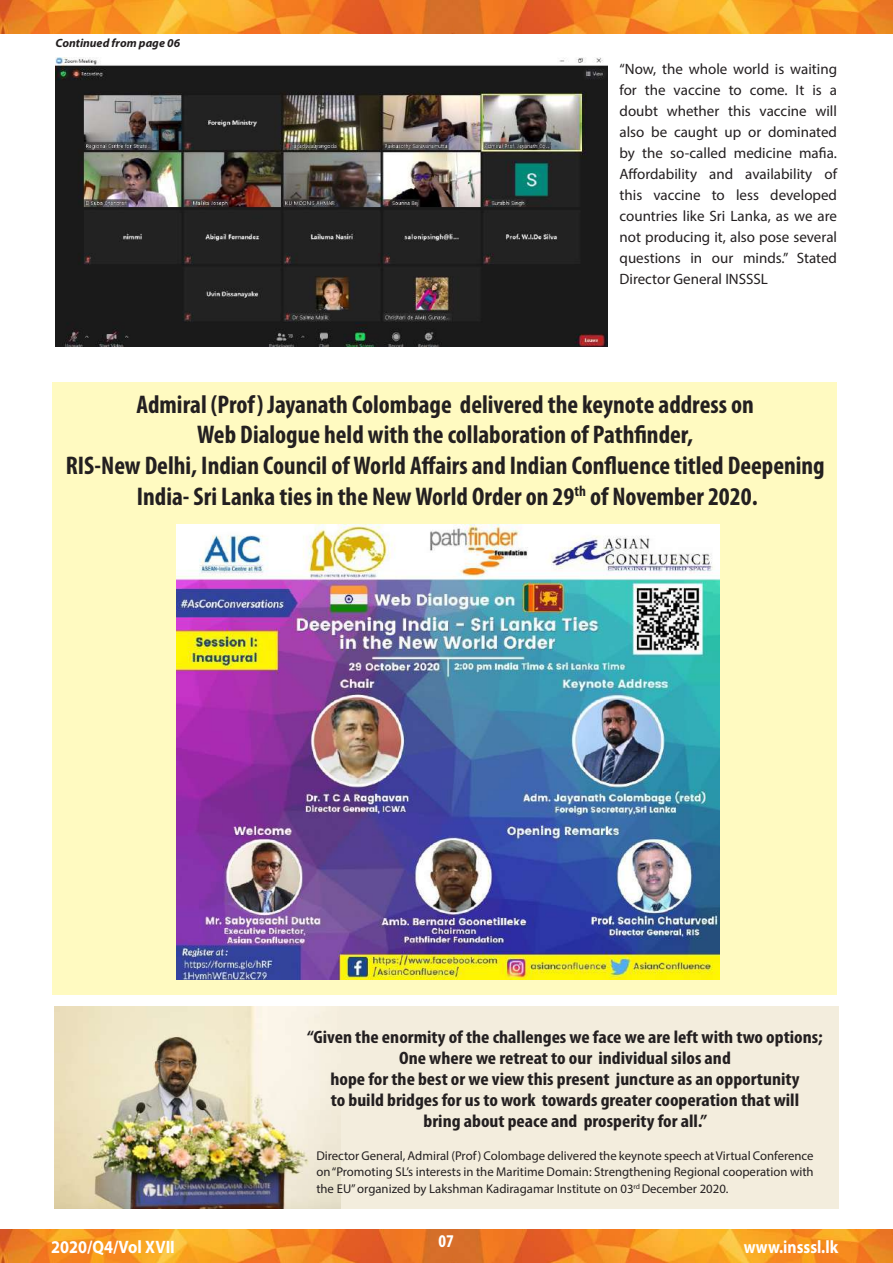
<style>
.page{position:relative;width:893px;height:1263px;background:#fff}
.page>*{position:absolute;margin:0;border:0;box-sizing:border-box;transform-origin:0 0}
.t1{font:700 condensed 25.65px/30.8px "Myriad Pro";color:#231f20;text-align:center}
.t2{font:700 condensed 18px/21px "Myriad Pro";color:#231f20;text-align:center;scale:1.1 1}
.t3{font:700 18px "Myriad Pro";color:#fff;scale:.9 1}
.t4{font:700 18px "Myriad Pro";color:#fff;scale:.87 1}
.t5{font:700 condensed 18px "Myriad Pro";color:#fff}
.t6{font:15px/21px "Myriad Pro";color:#231f20;text-align:justify}
.t7{font:12.75px/16.5px "Myriad Pro";color:#231f20;text-align:justify}
.t8{font:italic 700 12px "Myriad Pro";color:#231f20}
</style>
<div class="page">
<img style="left:0;top:0;width:452px;height:33px">
<img style="left:452px;top:0;width:441px;height:33px">
<img style="left:0;top:1230px;width:452px;height:33px">
<img style="left:452px;top:1230px;width:441px;height:33px">
<div style="left:52px;top:382px;width:785px;height:613px;background:#fffac1"></div>
<div style="left:336px;top:1007px;width:503px;height:202px;background:#f3eddd"></div>
<img style="left:56px;top:57px;width:551px;height:290px">
<img style="left:176px;top:525px;width:543px;height:455px">
<img style="left:55px;top:1007px;width:286px;height:202px">
<p class="t8" style="left:56px;top:35px;width:126px">Continued from page 06</p>
<p class="t6" style="left:620px;top:58px;width:219px">“Now, the whole world is waiting for the vaccine to come. It is a doubt whether this vaccine will also be caught up or dominated by the so-called medicine mafia.<br>Affordability and availability of this vaccine to less developed countries like Sri Lanka, as we are not producing it, also pose several questions in our minds.” Stated Director General INSSSL</p>
<p class="t1" style="left:66px;top:388px;width:760px">Admiral (Prof) Jayanath Colombage delivered the keynote address on<br>Web Dialogue held with the collaboration of Pathfinder,<br>RIS-New Delhi, Indian Council of World Affairs and Indian Confluence titled Deepening India- Sri Lanka ties in the New World Order on 29<sup>th</sup> of November 2020.</p>
<p class="t2" style="left:307px;top:1026px;width:470px">“Given the enormity of the challenges we face we are left with two options; One where we retreat to our individual silos and<br>hope for the best or we view this present juncture as an opportunity<br>to build bridges for us to work towards greater cooperation that will<br>bring about peace and prosperity for all.”</p>
<p class="t7" style="left:316px;top:1147px;width:499px">Director General, Admiral (Prof) Colombage delivered the keynote speech at Virtual Conference on “Promoting SL’s interests in the Maritime Domain: Strengthening Regional cooperation with the EU” organized by Lakshman Kadiragamar Institute on 03<sup>rd</sup> December 2020.</p>
<p class="t5" style="left:439px;top:1230px;width:17px">07</p>
<p class="t3" style="left:51px;top:1235px;width:139px">2020/Q4/Vol XVII</p>
<p class="t4" style="left:744px;top:1235px;width:110px">www.insssl.lk</p>
</div>
